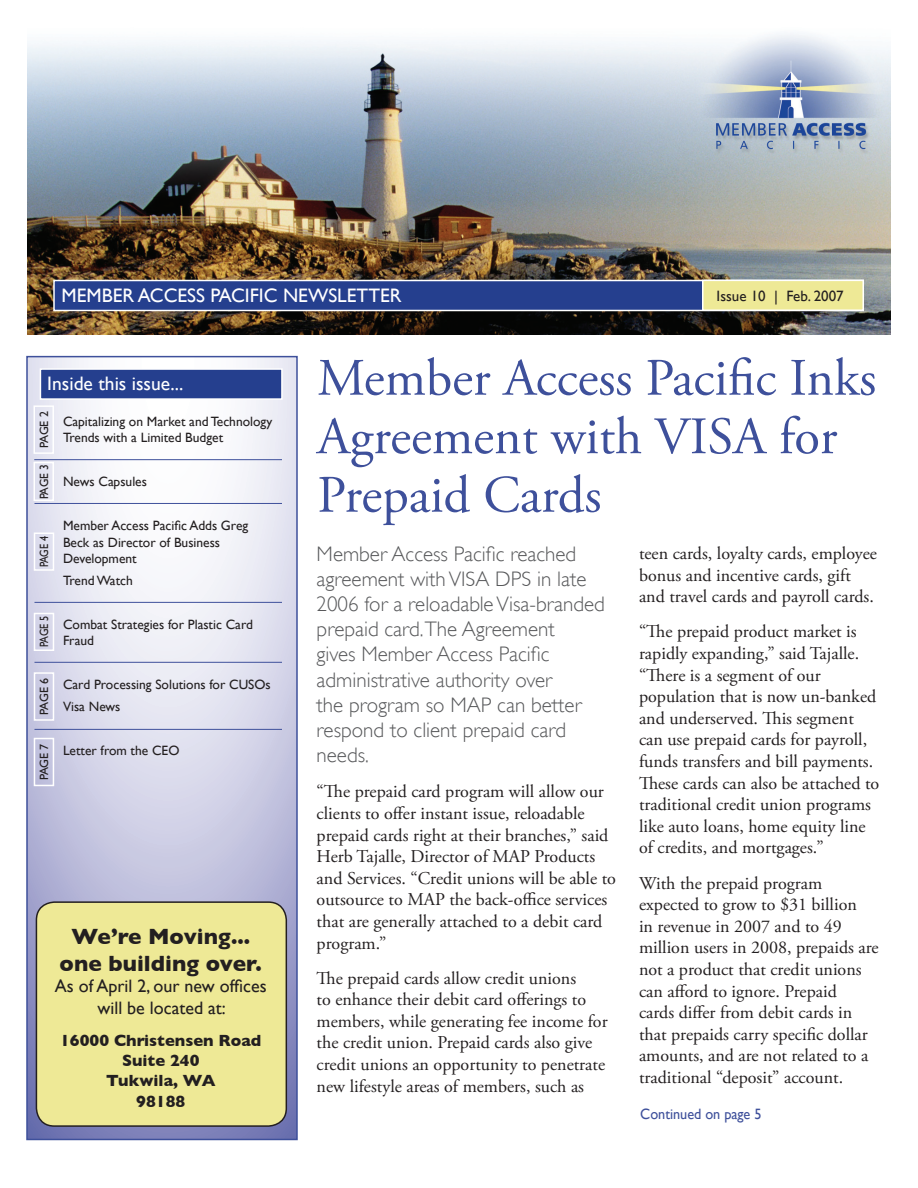
<style>
.page{position:relative;width:918px;height:1188px;background:#fff}
.page>*{position:absolute;margin:0;border:0;box-sizing:border-box;transform-origin:0 0}
.t1{font:52.5px/58.5px "Adobe Garamond Pro";color:#3e509b}
.t2{font:700 22.5px/27px "Gill Sans";color:#231f20;text-align:center}
.t3{font:300 21px/25.2px "Gill Sans";color:#57585a}
.t4{font:19.5px "Gill Sans";color:#fff}
.t5{font:18px/21.6px "Adobe Garamond Pro";color:#231f20}
.t6{font:18px/21.6px "Gill Sans";color:#231f20;text-align:center}
.t7{font:700 16.5px/19.8px "Gill Sans";color:#231f20;text-align:center}
.t8{font:15px "Gill Sans";color:#231f20}
.t9{font:15px "Gill Sans";color:#3e509b;scale:.95 1}
.t10{font:13.5px/16.5px "Gill Sans";color:#231f20}
.t11{font:12px "Gill Sans";letter-spacing:-.04em;color:#231f20}
.t12{font:12px "Gill Sans";letter-spacing:-.04em;color:#231f20;scale:.85 1}
.t13{font:12px "Gill Sans";letter-spacing:-.04em;color:#231f20;scale:.95 1}
</style>
<div class="page">
<img style="left:27px;top:33px;width:864px;height:302px">
<svg style="left:29px;top:359px;width:266px;height:778px"></svg>
<div style="left:26px;top:356px;width:272px;height:784px;border:2px solid #3e509b"></div>
<div style="left:54px;top:280px;width:809px;height:30px;background:#253f8e"></div>
<div style="left:53px;top:280px;width:811px;height:31px;border:2px solid #fff"></div>
<div style="left:703px;top:280px;width:160px;height:30px;background:#eee996"></div>
<div style="left:702px;top:280px;width:162px;height:31px;border:2px solid #fff"></div>
<div style="left:40px;top:369px;width:242px;height:30px;background:#253f8e"></div>
<div style="left:40px;top:368px;width:243px;height:32px;border:2px solid #fff"></div>
<div style="left:34px;top:405px;width:20px;height:49px;border:2px solid #fff"></div>
<div style="left:34px;top:462px;width:20px;height:39px;border:2px solid #fff"></div>
<hr style="left:34px;top:459px;width:248px;height:1px;background:#3e509b">
<hr style="left:34px;top:503px;width:248px;height:1px;background:#3e509b">
<div style="left:34px;top:532px;width:20px;height:39px;border:2px solid #fff"></div>
<hr style="left:34px;top:602px;width:248px;height:1px;background:#3e509b">
<hr style="left:34px;top:662px;width:248px;height:1px;background:#3e509b">
<div style="left:34px;top:613px;width:20px;height:38px;border:2px solid #fff"></div>
<div style="left:34px;top:672px;width:20px;height:49px;border:2px solid #fff"></div>
<hr style="left:34px;top:729px;width:248px;height:1px;background:#3e509b">
<div style="left:34px;top:738px;width:20px;height:48px;border:2px solid #fff"></div>
<div style="left:36px;top:902px;width:250px;height:224px;background:#eee996;border-radius:18px"></div>
<div style="left:36px;top:901px;width:251px;height:226px;border:2px solid #231f20;border-radius:18px"></div>
<p class="t4" style="left:62px;top:284px;width:342px">MEMBER ACCESS PACIFIC NEWSLETTER</p>
<p class="t8" style="left:717px;top:287px;width:129px">Issue 10 | Feb. 2007</p>
<p class="t4" style="left:47px;top:372px;width:138px">Inside this issue...</p>
<p class="t10" style="left:63px;top:413px;width:211px">Capitalizing on Market and Technology<br>Trends with a Limited Budget</p>
<p class="t10" style="left:63px;top:473px;width:85px">News Capsules</p>
<p class="t10" style="left:63px;top:517px;width:187px">Member Access Pacific Adds Greg<br>Beck as Director of Business<br>Development</p>
<p class="t10" style="left:63px;top:572px;width:71px">Trend Watch</p>
<p class="t10" style="left:63px;top:616px;width:192px">Combat Strategies for Plastic Card<br>Fraud</p>
<p class="t10" style="left:63px;top:673px;width:209px;line-height:21.9px">Card Processing Solutions for CUSOs<br>Visa News</p>
<p class="t10" style="left:63px;top:742px;width:118px">Letter from the CEO</p>
<p class="t11" style="left:37px;top:448px;width:38px;rotate:-90deg">PAGE 2</p>
<p class="t13" style="left:37px;top:499px;width:38px;rotate:-90deg">PAGE 3</p>
<p class="t12" style="left:37px;top:567px;width:38px;rotate:-90deg">PAGE 4</p>
<p class="t12" style="left:37px;top:647px;width:38px;rotate:-90deg">PAGE 5</p>
<p class="t11" style="left:37px;top:715px;width:38px;rotate:-90deg">PAGE 6</p>
<p class="t11" style="left:37px;top:780px;width:38px;rotate:-90deg">PAGE 7</p>
<p class="t2" style="left:60px;top:922px;width:204px">We’re Moving... one building over.</p>
<p class="t6" style="left:55px;top:975px;width:213px">As of April 2, our new offices will be located at:</p>
<p class="t7" style="left:60px;top:1031px;width:203px">16000 Christensen Road<br>Suite 240<br>Tukwila, WA</p>
<p class="t7" style="left:136px;top:1092px;width:51px">98188</p>
<h1 class="t1" style="left:317px;top:351px;width:561px">Member Access Pacific Inks<br>Agreement with VISA for<br>Prepaid Cards</h1>
<p class="t3" style="left:317px;top:541px;width:290px">Member Access Pacific reached agreement with VISA DPS in late<br>2006 for a reloadable Visa-branded prepaid card.The Agreement<br>gives Member Access Pacific administrative authority over<br>the program so MAP can better respond to client prepaid card needs.</p>
<p class="t5" style="left:317px;top:781px;width:301px">“The prepaid card program will allow our clients to offer instant issue, reloadable prepaid cards right at their branches,” said Herb Tajalle, Director of MAP Products and Services. “Credit unions will be able to outsource to MAP the back-office services that are generally attached to a debit card program.”</p>
<p class="t5" style="left:317px;top:968px;width:293px">The prepaid cards allow credit unions<br>to enhance their debit card offerings to members, while generating fee income for the credit union. Prepaid cards also give credit unions an opportunity to penetrate new lifestyle areas of members, such as</p>
<p class="t5" style="left:639px;top:543px;width:239px">teen cards, loyalty cards, employee bonus and incentive cards, gift and travel cards and payroll cards.</p>
<p class="t5" style="left:639px;top:622px;width:242px">“The prepaid product market is rapidly expanding,” said Tajalle. “There is a segment of our population that is now un-banked and underserved. This segment can use prepaid cards for payroll, funds transfers and bill payments.<br>These cards can also be attached to traditional credit union programs like auto loans, home equity line of credits, and mortgages.”</p>
<p class="t5" style="left:639px;top:873px;width:241px">With the prepaid program expected to grow to $31 billion<br>in revenue in 2007 and to 49 million users in 2008, prepaids are not a product that credit unions can afford to ignore. Prepaid<br>cards differ from debit cards in that prepaids carry specific dollar amounts, and are not related to a traditional “deposit” account.</p>
<p class="t9" style="left:640px;top:1105px;width:129px">Continued on page 5</p>
</div>
